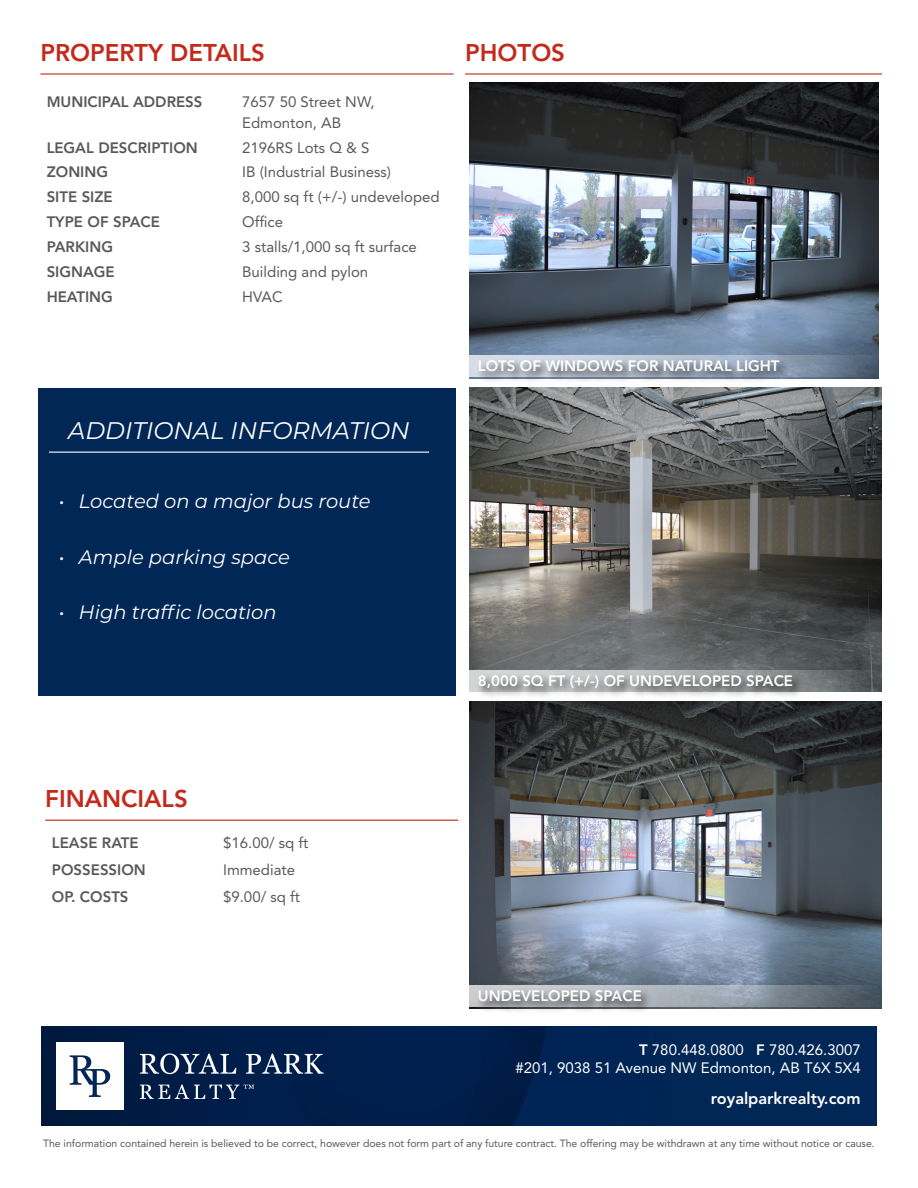
<style>
.page{position:relative;width:918px;height:1188px;background:#fff}
.page>*{position:absolute;margin:0;border:0;box-sizing:border-box;transform-origin:0 0}
.t1{font:800 24px "Avenir";color:#c32a1b}
.t2{font:italic 24px "Montserrat";color:#fff}
.t3{font:italic 19.5px "Montserrat";color:#fff}
.t4{font:800 16.2px "Avenir";color:#fff}
.t5{font:15px/21px "Avenir";color:#58595b}
.t6{font:800 15px "Avenir";color:#58595b}
.t7{font:800 15px "Avenir";color:#fff}
.t8{font:15px/18px "Avenir";color:#fff;text-align:right}
.t9{font:10.5px "Avenir";letter-spacing:-.005em;color:#58595b}
.s1{font-weight:800}
</style>
<div class="page">
<div style="left:41px;top:1026px;width:836px;height:100px;background:#002756"></div>
<svg style="left:540px;top:1026px;width:7px;height:8px"></svg>
<div style="left:41px;top:1026px;width:140px;height:100px;background:#001941"></div>
<img style="left:178px;top:1026px;width:10px;height:25px">
<img style="left:181px;top:1051px;width:7px;height:2px">
<div style="left:121px;top:1081px;width:49px;height:45px;background:#001b42"></div>
<img style="left:170px;top:1074px;width:27px;height:52px">
<div style="left:197px;top:1026px;width:76px;height:100px;background:#001e4a"></div>
<div style="left:273px;top:1026px;width:215px;height:100px;background:#001f4c"></div>
<svg style="left:140px;top:1053px;width:96px;height:21px"></svg>
<svg style="left:246px;top:1054px;width:78px;height:20px"></svg>
<svg style="left:140px;top:1084px;width:114px;height:15px"></svg>
<div style="left:56px;top:1042px;width:68px;height:68px;background:#fff"></div>
<svg style="left:70px;top:1055px;width:40px;height:42px"></svg>
<hr style="left:41px;top:73px;width:413px;height:2px;background:#c32a1b">
<hr style="left:45px;top:820px;width:413px;height:1px;background:#c32a1b">
<hr style="left:465px;top:73px;width:417px;height:2px;background:#c32a1b">
<img style="left:470px;top:83px;width:409px;height:295px">
<svg style="left:470px;top:355px;width:409px;height:22px"></svg>
<div style="left:476px;top:358px;width:315px;height:26px;background:#000;opacity:.8"></div>
<img style="left:470px;top:701px;width:412px;height:307px">
<svg style="left:470px;top:985px;width:412px;height:22px"></svg>
<div style="left:476px;top:988px;width:177px;height:25px;background:#000;opacity:.8"></div>
<img style="left:470px;top:388px;width:412px;height:282px">
<svg style="left:470px;top:670px;width:412px;height:22px"></svg>
<div style="left:476px;top:673px;width:328px;height:27px;background:#000;opacity:.8"></div>
<div style="left:38px;top:388px;width:418px;height:307px;background:#002756"></div>
<hr style="left:49px;top:452px;width:380px;height:1px;background:#fff">
<h1 class="t1" style="left:41px;top:38px;width:226px">PROPERTY DETAILS</h1>
<p class="t6" style="left:47px;top:93px;width:157px">MUNICIPAL ADDRESS</p>
<p class="t5" style="left:242px;top:91px;width:134px">7657 50 Street NW,<br>Edmonton, AB</p>
<p class="t6" style="left:47px;top:138px;width:153px">LEGAL DESCRIPTION</p>
<p class="t5" style="left:242px;top:137px;width:129px">2196RS Lots Q &amp; S</p>
<p class="t6" style="left:47px;top:163px;width:63px">ZONING</p>
<p class="t5" style="left:242px;top:162px;width:150px">IB (Industrial Business)</p>
<p class="t6" style="left:47px;top:188px;width:68px">SITE SIZE</p>
<p class="t5" style="left:242px;top:187px;width:199px">8,000 sq ft (+/-) undeveloped</p>
<p class="t6" style="left:47px;top:213px;width:115px">TYPE OF SPACE</p>
<p class="t5" style="left:242px;top:212px;width:42px">Office</p>
<p class="t6" style="left:47px;top:238px;width:68px">PARKING</p>
<p class="t5" style="left:242px;top:237px;width:176px">3 stalls/1,000 sq ft surface</p>
<p class="t6" style="left:47px;top:263px;width:70px">SIGNAGE</p>
<p class="t5" style="left:242px;top:262px;width:128px">Building and pylon</p>
<p class="t6" style="left:47px;top:288px;width:68px">HEATING</p>
<p class="t5" style="left:242px;top:287px;width:42px">HVAC</p>
<h1 class="t2" style="left:68px;top:414px;width:343px">ADDITIONAL INFORMATION</h1>
<h2 class="t3" style="left:59px;top:488px;width:314px">• Located on a major bus route</h2>
<h2 class="t3" style="left:59px;top:543px;width:233px">• Ample parking space</h2>
<h2 class="t3" style="left:59px;top:599px;width:219px">• High traffic location</h2>
<h1 class="t1" style="left:465px;top:38px;width:101px">PHOTOS</h1>
<p class="t7" style="left:478px;top:357px;width:303px">LOTS OF WINDOWS FOR NATURAL LIGHT</p>
<p class="t7" style="left:478px;top:672px;width:317px">8,000 SQ FT (+/-) OF UNDEVELOPED SPACE</p>
<h1 class="t1" style="left:45px;top:785px;width:144px">FINANCIALS</h1>
<p class="t6" style="left:52px;top:834px;width:88px">LEASE RATE</p>
<p class="t5" style="left:223px;top:832px;width:87px">$16.00/ sq ft</p>
<p class="t6" style="left:52px;top:861px;width:95px">POSSESSION</p>
<p class="t5" style="left:223px;top:860px;width:73px">Immediate</p>
<p class="t6" style="left:52px;top:888px;width:78px">OP. COSTS</p>
<p class="t5" style="left:223px;top:887px;width:78px">$9.00/ sq ft</p>
<p class="t7" style="left:478px;top:987px;width:165px">UNDEVELOPED SPACE</p>
<p class="t8" style="left:516px;top:1041px;width:347px"><span class="s1">T</span> 780.448.0800 <span class="s1">F</span> 780.426.3007<br>#201, 9038 51 Avenue NW Edmonton, AB T6X 5X4</p>
<p class="t4" style="left:711px;top:1089px;width:151px">royalparkrealty.com</p>
<p class="t9" style="left:43px;top:1138px;width:833px">The information contained herein is believed to be correct, however does not form part of any future contract. The offering may be withdrawn at any time without notice or cause.</p>
</div>
